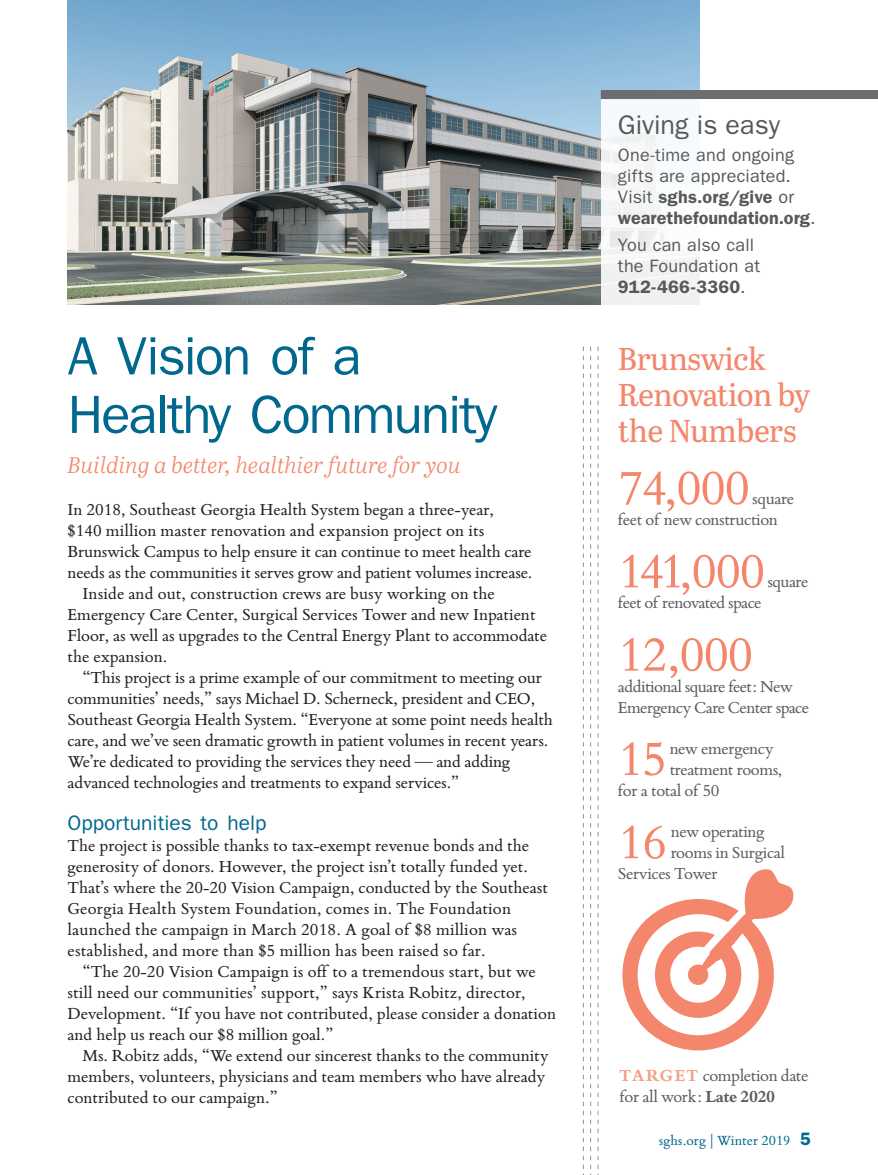
<style>
.page{position:relative;width:878px;height:1175px;background:#fff}
.page>*{position:absolute;margin:0;border:0;box-sizing:border-box;transform-origin:0 0}
._1_head_SE_Georgia_r{font:54px/58.5px "ITC Franklin Gothic Std";letter-spacing:-.035em;color:#00688f}
._2_body_no__SEGeorgi{font:52.65px "Bembo Book MT Std";letter-spacing:-.02em;color:#f4866b}
._2_head__SEGeorgia{font:31.5px/36px "Abril Text";letter-spacing:-.02em;color:#f4866b}
.CTA_head_SE_Georgia{font:27px "ITC Franklin Gothic Std";color:#57585a}
._1_head_Subhead_SE_G{font:italic 22.5px "Abril Text Lt";letter-spacing:-.005em;color:#f4866b}
._1_breaker_SE_Georgi{font:21px "ITC Franklin Gothic Std";color:#00688f}
._1_body_main_SE_Geor{font:18px/21px "Bembo Book MT Std";letter-spacing:-.005em;color:#231f20}
._1_body_no__SE_Georg{font:18px/21px "Bembo Book MT Std";color:#231f20}
._2_body_no__SEGeorgi-2{font:18px/21px "Bembo Book MT Std";letter-spacing:-.02em;color:#5c5c5f}
.CTA_body__SEGeorgia{font:18px/21px "ITC Franklin Gothic Std";letter-spacing:.01em;color:#57585a}
.t1{font:15px "Bembo Book MT Std";color:#00688f}
.s1{font-weight:600}
.s2{font-weight:700;color:#f69f86}
.s3{font-weight:700}
.s4{font-family:"ITC Franklin Gothic Std";font-weight:600;font-size:18px}
</style>
<div class="page">
<img style="left:68px;top:0;width:631px;height:304px">
<svg style="left:622px;top:869px;width:172px;height:181px"></svg>
<svg style="left:597px;top:346px;width:1px;height:828px"></svg>
<svg style="left:590px;top:346px;width:1px;height:828px"></svg>
<svg style="left:583px;top:346px;width:1px;height:828px"></svg>
<div style="left:600px;top:92px;width:210px;height:232px;background:#fff"></div>
<div style="left:600px;top:90px;width:278px;height:9px;background:#6c6d70"></div>
<p class="_1_head_SE_Georgia_r" style="left:68px;top:327px;width:431px">A Vision of a<br>Healthy Community</p>
<p class="_1_head_Subhead_SE_G" style="left:68px;top:449px;width:395px">Building a better, healthier future for you</p>
<p class="_1_body_no__SE_Georg" style="left:68px;top:498px;width:466px">In 2018, Southeast Georgia Health System began a three-year, $140 million master renovation and expansion project on its Brunswick Campus to help ensure it can continue to meet health care needs as the communities it serves grow and patient volumes increase.</p>
<p class="_1_body_main_SE_Geor" style="left:68px;top:582px;width:481px;text-indent:15px">Inside and out, construction crews are busy working on the Emergency Care Center, Surgical Services Tower and new Inpatient Floor, as well as upgrades to the Central Energy Plant to accommodate the expansion.</p>
<p class="_1_body_main_SE_Geor" style="left:68px;top:666px;width:487px;text-indent:15px">“This project is a prime example of our commitment to meeting our communities’ needs,” says Michael D. Scherneck, president and CEO, Southeast Georgia Health System. “Everyone at some point needs health care, and we’ve seen dramatic growth in patient volumes in recent years.<br>We’re dedicated to providing the services they need — and adding advanced technologies and treatments to expand services.”</p>
<p class="_1_breaker_SE_Georgi" style="left:68px;top:810px;width:200px">Opportunities to help</p>
<p class="_1_body_no__SE_Georg" style="left:68px;top:834px;width:482px">The project is possible thanks to tax-exempt revenue bonds and the generosity of donors. However, the project isn’t totally funded yet.<br>That’s where the 20-20 Vision Campaign, conducted by the Southeast Georgia Health System Foundation, comes in. The Foundation launched the campaign in March 2018. A goal of $8 million was established, and more than $5 million has been raised so far.</p>
<p class="_1_body_main_SE_Geor" style="left:68px;top:960px;width:490px;text-indent:15px">“The 20-20 Vision Campaign is off to a tremendous start, but we still need our communities’ support,” says Krista Robitz, director, Development. “If you have not contributed, please consider a donation and help us reach our $8 million goal.”</p>
<p class="_1_body_main_SE_Geor" style="left:68px;top:1044px;width:482px;text-indent:15px">Ms. Robitz adds, “We extend our sincerest thanks to the community members, volunteers, physicians and team members who have already contributed to our campaign.”</p>
<p class="CTA_head_SE_Georgia" style="left:618px;top:109px;width:164px">Giving is easy</p>
<p class="CTA_body__SEGeorgia" style="left:618px;top:145px;width:199px">One-time and ongoing gifts are appreciated.<br>Visit <span class="s1">sghs.org/give</span> or <span class="s1">wearethefoundation.org</span>.</p>
<p class="CTA_body__SEGeorgia" style="left:618px;top:235px;width:144px">You can also call the Foundation at<br><span class="s1">912-466-3360</span>.</p>
<p class="_2_head__SEGeorgia" style="left:618px;top:339px;width:194px">Brunswick<br>Renovation by the Numbers</p>
<p class="_2_body_no__SEGeorgi" style="left:618px;top:453px;width:133px">74,000</p>
<p class="_2_body_no__SEGeorgi-2" style="left:618px;top:487px;width:177px;text-indent:134px">square feet of new construction</p>
<p class="_2_body_no__SEGeorgi" style="left:618px;top:536px;width:149px">141,000</p>
<p class="_2_body_no__SEGeorgi-2" style="left:767px;top:570px;width:42px">square</p>
<p class="_2_body_no__SEGeorgi-2" style="left:618px;top:591px;width:145px">feet of renovated space</p>
<p class="_2_body_no__SEGeorgi" style="left:618px;top:619px;width:137px">12,000</p>
<p class="_2_body_no__SEGeorgi-2" style="left:618px;top:674px;width:193px">additional square feet: New<br>Emergency Care Center space</p>
<p class="_2_body_no__SEGeorgi" style="left:618px;top:724px;width:51px">15</p>
<p class="_2_body_no__SEGeorgi-2" style="left:669px;top:737px;width:105px">new emergency</p>
<p class="_2_body_no__SEGeorgi-2" style="left:669px;top:758px;width:114px">treatment rooms,</p>
<p class="_2_body_no__SEGeorgi-2" style="left:618px;top:779px;width:103px">for a total of 50</p>
<p class="_2_body_no__SEGeorgi" style="left:618px;top:807px;width:51px">16</p>
<p class="_2_body_no__SEGeorgi-2" style="left:670px;top:820px;width:96px">new operating</p>
<p class="_2_body_no__SEGeorgi-2" style="left:670px;top:841px;width:116px">rooms in Surgical</p>
<p class="_2_body_no__SEGeorgi-2" style="left:618px;top:862px;width:101px">Services Tower</p>
<p class="_2_body_no__SEGeorgi-2" style="left:619px;top:1064px;width:190px"><span class="s2">TARGET</span> completion date for all work: <span class="s3">Late 2020</span></p>
<p class="t1" style="left:658px;top:1130px;width:153px">sghs.org | Winter 2019 <span class="s4">5</span></p>
</div>
